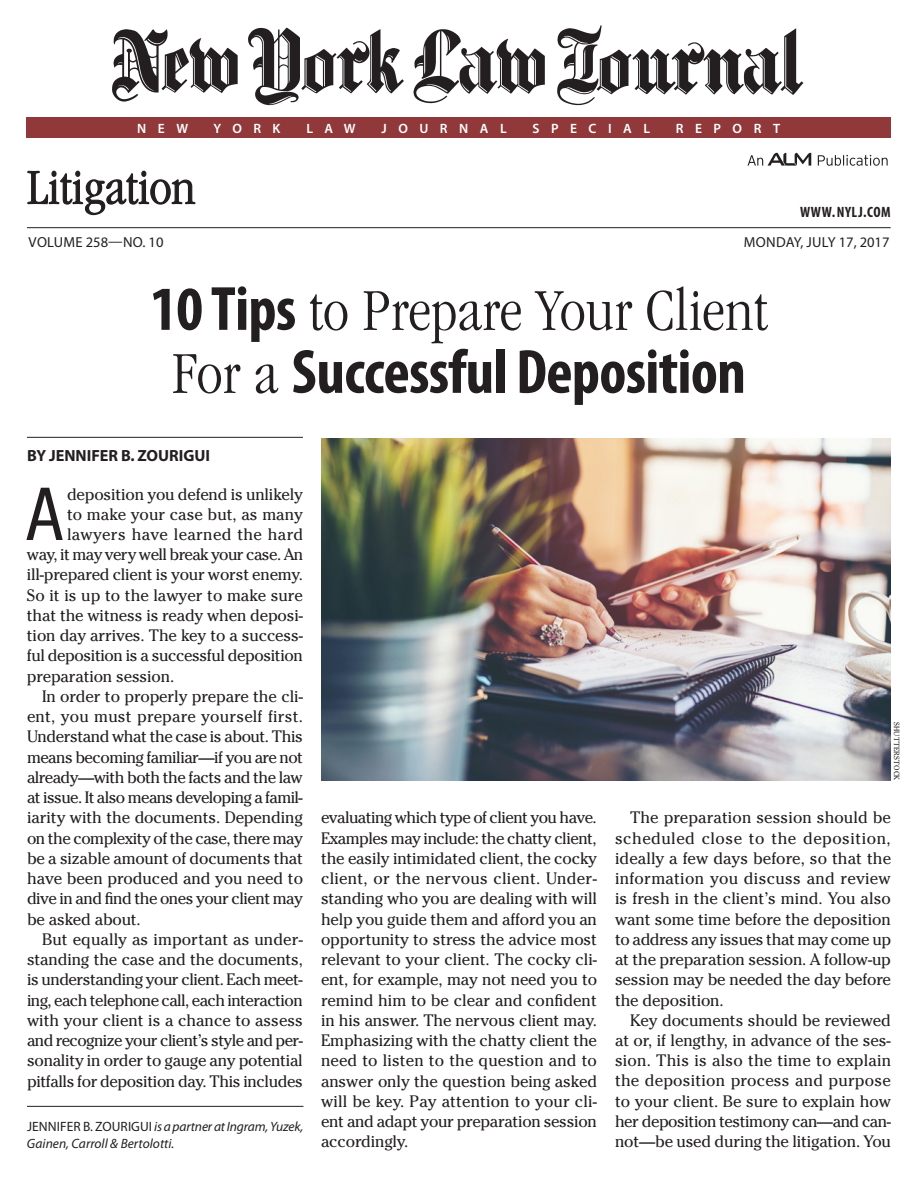
<style>
.page{position:relative;width:918px;height:1188px;background:#fff}
.page>*{position:absolute;margin:0;border:0;box-sizing:border-box;transform-origin:0 0}
.t1{font:condensed 73.2px "Helvetica Neue LT Std";color:#231f20;scale:.96 1}
.t2{font:700 condensed 63px "Myriad Pro";letter-spacing:-.01em;color:#231f20}
.t3{font:300 condensed 61.5px "ITC Garamond Std";color:#231f20}
.t4{font:300 condensed 51px "ITC Garamond Std";color:#231f20}
.t5{font:16.5px/20.2px "Cheltenham Std";letter-spacing:-.015em;color:#231f20;text-align:justify}
.t6{font:16.5px "Cheltenham Std";letter-spacing:-.035em;color:#231f20}
.t7{font:16.5px "Cheltenham Std";letter-spacing:.01em;color:#231f20}
.t8{font:16.5px "Cheltenham Std";letter-spacing:.005em;color:#231f20}
.t9{font:16.5px "Cheltenham Std";letter-spacing:.02em;color:#231f20}
.t10{font:700 16.2px "Myriad Pro";color:#231f20}
.t11{font:700 condensed 15px "Myriad Pro";letter-spacing:.04em;color:#231f20}
.t12{font:14.55px "Myriad Pro";color:#231f20}
.t13{font:14.55px "Myriad Pro";letter-spacing:.02em;color:#231f20}
.t14{font:italic 13.5px/16.5px "Myriad Pro";letter-spacing:-.005em;color:#231f20}
.t15{font:600 13.5px "Myriad Pro";letter-spacing:.85em;color:#fff}
.t16{font:7.5px "Cheltenham Std";letter-spacing:.03em;color:#231f20}
.s1{font-family:"Myriad Pro";font-weight:700;font-size:63px}
.s2{font-family:"ITC Garamond Std";font-weight:300;font-size:61.5px}
.s3{font-style:normal}
</style>
<div class="page">
<img style="left:112px;top:25px;width:692px;height:81px">
<hr style="left:27px;top:227px;width:864px;height:1px;background:#231f20">
<svg style="left:818px;top:155px;width:70px;height:11px"></svg>
<svg style="left:748px;top:153px;width:63px;height:13px"></svg>
<hr style="left:27px;top:437px;width:276px;height:1px;background:#231f20">
<hr style="left:27px;top:1106px;width:276px;height:1px;background:#231f20">
<div style="left:26px;top:117px;width:865px;height:21px;background:#90383a"></div>
<svg style="left:27px;top:170px;width:169px;height:46px"></svg>
<img style="left:321px;top:438px;width:570px;height:342px">
<p class="t15" style="left:137px;top:120px;width:53px">NEW</p>
<p class="t15" style="left:214px;top:120px;width:68px">YORK</p>
<p class="t15" style="left:306px;top:120px;width:51px">LAW</p>
<p class="t15" style="left:382px;top:120px;width:127px">JOURNAL</p>
<p class="t15" style="left:533px;top:120px;width:119px">SPECIAL</p>
<p class="t15" style="left:676px;top:120px;width:106px">REPORT</p>
<h3 class="t4" style="left:27px;top:159px;width:170px">Litigation</h3>
<p class="t11" style="left:800px;top:202px;width:92px">www. NYLJ.com</p>
<p class="t13" style="left:29px;top:234px;width:136px">VOLUME 258—NO. 10</p>
<p class="t12" style="left:744px;top:233px;width:147px">MONDAY, JULY 17, 2017</p>
<h3 class="t3" style="left:150px;top:277px;width:619px"><span class="s1">10 Tips</span> to Prepare Your Client</h3>
<h2 class="t2" style="left:172px;top:332px;width:575px"><span class="s2">For a</span> Successful Deposition</h2>
<p class="t10" style="left:27px;top:444px;width:184px">BY JENNIFER B. ZOURIGUI</p>
<h1 class="t1" style="left:27px;top:472px;width:38px">A</h1>
<p class="t5" style="left:67px;top:484px;width:237px">deposition you defend is unlikely</p>
<p class="t5" style="left:67px;top:504px;width:237px">to make your case but, as many</p>
<p class="t9" style="left:67px;top:525px;width:237px">lawyers have learned the hard</p>
<p class="t6" style="left:27px;top:545px;width:278px">way, it may very well break your case. An</p>
<p class="t5" style="left:27px;top:565px;width:277px">ill-prepared client is your worst enemy.</p>
<p class="t5" style="left:27px;top:585px;width:277px">So it is up to the lawyer to make sure</p>
<p class="t5" style="left:27px;top:605px;width:277px">that the witness is ready when deposi-</p>
<p class="t5" style="left:27px;top:625px;width:277px">tion day arrives. The key to a success-</p>
<p class="t5" style="left:27px;top:646px;width:277px">ful deposition is a successful deposition</p>
<p class="t5" style="left:27px;top:666px;width:149px">preparation session.</p>
<p class="t5" style="left:42px;top:686px;width:262px">In order to properly prepare the cli-</p>
<p class="t7" style="left:27px;top:707px;width:277px">ent, you must prepare yourself first.</p>
<p class="t5" style="left:27px;top:727px;width:277px">Understand what the case is about. This</p>
<p class="t5" style="left:27px;top:747px;width:278px">means becoming familiar—if you are not</p>
<p class="t5" style="left:27px;top:767px;width:277px">already—with both the facts and the law</p>
<p class="t6" style="left:27px;top:788px;width:277px">at issue. It also means developing a famil-</p>
<p class="t5" style="left:27px;top:808px;width:278px">iarity with the documents. Depending</p>
<p class="t5" style="left:27px;top:828px;width:277px">on the complexity of the case, there may</p>
<p class="t5" style="left:27px;top:848px;width:278px">be a sizable amount of documents that</p>
<p class="t5" style="left:27px;top:868px;width:278px">have been produced and you need to</p>
<p class="t5" style="left:27px;top:889px;width:277px">dive in and find the ones your client may</p>
<p class="t5" style="left:27px;top:909px;width:115px">be asked about.</p>
<p class="t8" style="left:42px;top:930px;width:262px">But equally as important as under-</p>
<p class="t5" style="left:27px;top:949px;width:278px">standing the case and the documents,</p>
<p class="t5" style="left:27px;top:970px;width:277px">is understanding your client. Each meet-</p>
<p class="t6" style="left:27px;top:990px;width:277px">ing, each telephone call, each interaction</p>
<p class="t5" style="left:27px;top:1010px;width:277px">with your client is a chance to assess</p>
<p class="t6" style="left:27px;top:1031px;width:277px">and recognize your client’s style and per-</p>
<p class="t5" style="left:27px;top:1051px;width:277px">sonality in order to gauge any potential</p>
<p class="t5" style="left:27px;top:1071px;width:277px">pitfalls for deposition day. This includes</p>
<p class="t14" style="left:27px;top:1118px;width:278px"><span class="s3">JENN IFER B. ZOURIGUI</span> is a partner at Ingram, Yuzek,<br>Gainen, Carroll &amp; Bertolotti.</p>
<p class="t16" style="left:901px;top:722px;width:60px;rotate:90deg">SHUTTERSTOCK</p>
<p class="t5" style="left:321px;top:808px;width:278px">evaluating which type of client you have.<br>Examples may include: the chatty client, the easily intimidated client, the cocky client, or the nervous client. Under&shy;standing who you are dealing with will help you guide them and afford you an opportunity to stress the advice most relevant to your client. The cocky cli&shy;ent, for example, may not need you to remind him to be clear and confident in his answer. The nervous client may.<br>Emphasizing with the chatty client the need to listen to the question and to answer only the question being asked will be key. Pay attention to your cli&shy;ent and adapt your preparation session accordingly.</p>
<p class="t5" style="left:615px;top:808px;width:278px;text-indent:15px">The preparation session should be scheduled close to the deposition, ideally a few days before, so that the information you discuss and review is fresh in the client’s mind. You also want some time before the deposition to address any issues that may come up at the preparation session. A follow-up session may be needed the day before the deposition.</p>
<p class="t5" style="left:615px;top:1010px;width:278px;text-indent:15px">Key documents should be reviewed at or, if lengthy, in advance of the ses&shy;sion. This is also the time to explain the deposition process and purpose to your client. Be sure to explain how her deposition testimony can—and can&shy;not—be used during the litigation. You</p>
</div>
